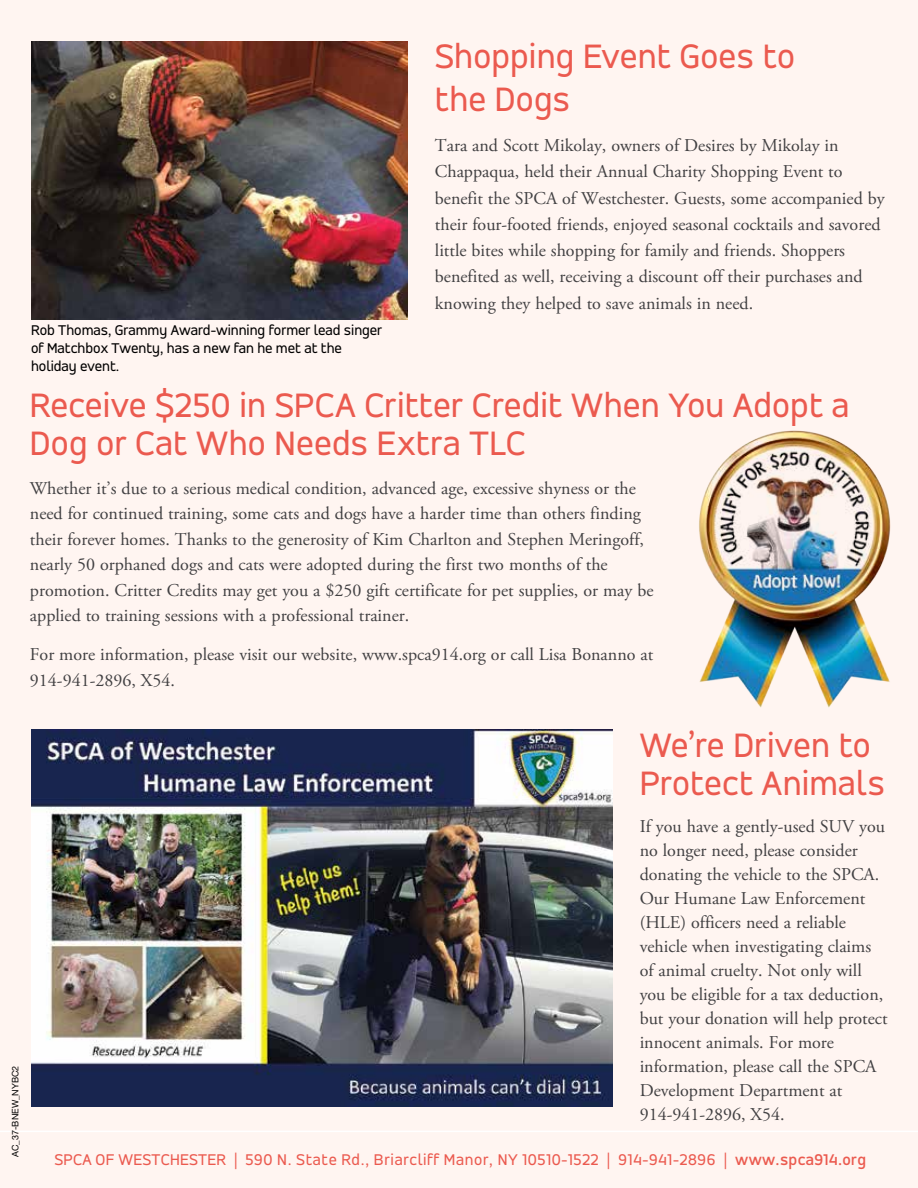
<style>
.page{position:relative;width:918px;height:1188px;background:#fff5f1}
.page>*{position:absolute;margin:0;border:0;box-sizing:border-box;transform-origin:0 0}
.t1{font:36px/37.5px "Accord";letter-spacing:.005em;color:#eb5a4f}
.t2{font:18px/24px "Adobe Garamond Pro";color:#414042}
.t3{font:16.5px "Accord";letter-spacing:.04em;color:#eb5a4f}
.t4{font:15px/18px "Accord";color:#000}
.t5{font:9px "Helvetica Neue LT Std";color:#000}
.s1{font-weight:500}
</style>
<div class="page">
<hr style="left:917px;top:0;width:1px;height:324px;background:#e2d0cb">
<hr style="left:0;top:1131px;width:918px;height:1px;background:#fff">
<img style="left:31px;top:41px;width:377px;height:278px">
<img style="left:31px;top:730px;width:582px;height:376px">
<img style="left:699px;top:430px;width:192px;height:278px">
<p class="t4" style="left:31px;top:321px;width:353px">Rob Thomas, Grammy Award-winning former lead singer of Matchbox Twenty, has a new fan he met at the holiday event.</p>
<h1 class="t1" style="left:435px;top:35px;width:362px;line-height:43.2px">Shopping Event Goes to the Dogs</h1>
<p class="t2" style="left:435px;top:133px;width:451px;line-height:26.2px">Tara and Scott Mikolay, owners of Desires by Mikolay in Chappaqua, held their Annual Charity Shopping Event to benefit the SPCA of Westchester. Guests, some accompanied by their four-footed friends, enjoyed seasonal cocktails and savored little bites while shopping for family and friends. Shoppers benefited as well, receiving a discount off their purchases and knowing they helped to save animals in need.</p>
<h1 class="t1" style="left:30px;top:387px;width:821px">Receive $250 in SPCA Critter Credit When You Adopt a<br>Dog or Cat Who Needs Extra TLC</h1>
<p class="t2" style="left:30px;top:476px;width:625px;line-height:25.5px">Whether it’s due to a serious medical condition, advanced age, excessive shyness or the need for continued training, some cats and dogs have a harder time than others finding their forever homes. Thanks to the generosity of Kim Charlton and Stephen Meringoff, nearly 50 orphaned dogs and cats were adopted during the first two months of the promotion. Critter Credits may get you a $250 gift certificate for pet supplies, or may be applied to training sessions with a professional trainer.</p>
<p class="t2" style="left:30px;top:642px;width:625px;line-height:25.5px">For more information, please visit our website, www.spca914.org or call Lisa Bonanno at<br>914-941-2896, X54.</p>
<p class="t5" style="left:10px;top:1157px;width:93px;rotate:-90deg">AC_37-BNEW_NYBC2</p>
<h1 class="t1" style="left:640px;top:726px;width:247px">We’re Driven to<br>Protect Animals</h1>
<p class="t2" style="left:640px;top:815px;width:249px">If you have a gently-used SUV you no longer need, please consider donating the vehicle to the SPCA.<br>Our Humane Law Enforcement (HLE) officers need a reliable vehicle when investigating claims of animal cruelty. Not only will you be eligible for a tax deduction, but your donation will help protect innocent animals. For more information, please call the SPCA<br>Development Department at<br>914-941-2896, X54.</p>
<p class="t3" style="left:54px;top:1150px;width:813px">SPCA OF WESTCHESTER | 590 N. State Rd., Briarcliff Manor, NY 10510-1522 | 914-941-2896 | <span class="s1">www.spca914.org</span></p>
</div>
